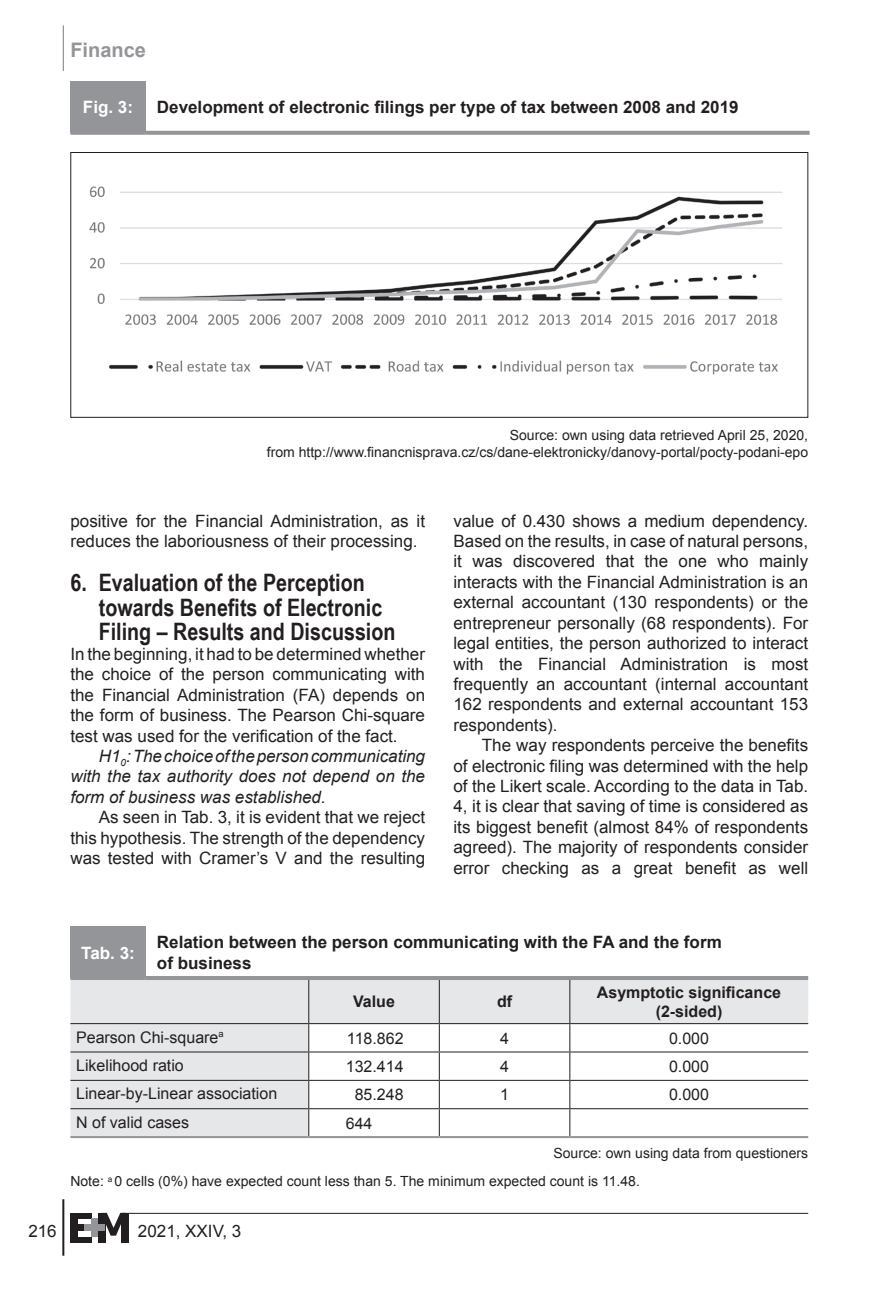
<style>
.page{position:relative;width:890px;height:1298px;background:#fff}
.page>*{position:absolute;margin:0;border:0;box-sizing:border-box;transform-origin:0 0}
.t1{font:700 24px/24px "Arial Narrow";color:#231f20}
.t2{font:700 20px "Arial";color:#939598}
.t3{font:17px/20.4px "Arial";color:#231f20;text-align:justify}
.t4{font:700 17px/20.4px "Arial";color:#231f20}
.t5{font:italic 17px/20.4px "Arial";color:#231f20;text-align:justify}
.t6{font:700 17px "Arial";color:#fff}
.t7{font:16px "Arial";color:#231f20}
.t8{font:700 16px/19.2px "Arial";color:#231f20;text-align:center}
.t9{font:14px/16.8px "Arial";color:#231f20;text-align:right}
</style>
<div class="page">
<hr style="left:62px;top:1199px;width:2px;height:56px;background:#231f20">
<hr style="left:122px;top:1212px;width:685px;height:1px;background:#231f20">
<div style="left:70px;top:1212px;width:22px;height:6px;background:#231f20"></div>
<div style="left:70px;top:1236px;width:22px;height:6px;background:#231f20"></div>
<div style="left:70px;top:1224px;width:15px;height:6px;background:#231f20"></div>
<div style="left:70px;top:1212px;width:8px;height:30px;background:#231f20"></div>
<div style="left:98px;top:1212px;width:7px;height:30px;background:#231f20"></div>
<div style="left:121px;top:1212px;width:8px;height:30px;background:#231f20"></div>
<svg style="left:101px;top:1212px;width:25px;height:23px"></svg>
<div style="left:92px;top:1218px;width:6px;height:18px;background:#939598"></div>
<div style="left:85px;top:1224px;width:20px;height:6px;background:#939598"></div>
<hr style="left:63px;top:26px;width:1px;height:45px;background:#939598">
<div style="left:70px;top:82px;width:75px;height:51px;background:#939598"></div>
<svg style="left:70px;top:133px;width:75px;height:2px"></svg>
<svg style="left:145px;top:131px;width:664px;height:4px;background:#989a9d"></svg>
<img style="left:89px;top:186px;width:693px;height:189px">
<div style="left:70px;top:152px;width:737px;height:266px;border:1px solid #231f20"></div>
<svg style="left:70px;top:979px;width:737px;height:156px;fill:#e6e7e9"></svg>
<hr style="left:308px;top:979px;width:1px;height:44px;background:#231f20">
<hr style="left:438px;top:979px;width:1px;height:44px;background:#231f20">
<hr style="left:569px;top:979px;width:1px;height:44px;background:#231f20">
<hr style="left:70px;top:1051px;width:238px;height:1px;background:#231f20">
<hr style="left:308px;top:1051px;width:131px;height:1px;background:#231f20">
<hr style="left:439px;top:1051px;width:130px;height:1px;background:#231f20">
<hr style="left:569px;top:1051px;width:238px;height:1px;background:#231f20">
<hr style="left:70px;top:1079px;width:238px;height:1px;background:#231f20">
<hr style="left:308px;top:1079px;width:131px;height:1px;background:#231f20">
<hr style="left:439px;top:1079px;width:130px;height:1px;background:#231f20">
<hr style="left:569px;top:1079px;width:238px;height:1px;background:#231f20">
<hr style="left:70px;top:1108px;width:238px;height:1px;background:#231f20">
<hr style="left:308px;top:1108px;width:131px;height:1px;background:#231f20">
<hr style="left:439px;top:1108px;width:130px;height:1px;background:#231f20">
<svg style="left:438px;top:1024px;width:1px;height:111px"></svg>
<hr style="left:569px;top:1108px;width:238px;height:1px;background:#231f20">
<svg style="left:569px;top:1024px;width:1px;height:111px"></svg>
<hr style="left:308px;top:1023px;width:131px;height:1px;background:#231f20">
<hr style="left:439px;top:1023px;width:130px;height:1px;background:#231f20">
<hr style="left:569px;top:1023px;width:238px;height:1px;background:#231f20">
<hr style="left:70px;top:1023px;width:238px;height:1px;background:#231f20">
<svg style="left:308px;top:1024px;width:1px;height:111px"></svg>
<hr style="left:70px;top:1135px;width:238px;height:2px;background:#939598">
<hr style="left:308px;top:1135px;width:131px;height:2px;background:#939598">
<hr style="left:439px;top:1135px;width:130px;height:2px;background:#939598">
<hr style="left:569px;top:1135px;width:238px;height:2px;background:#939598">
<div style="left:70px;top:926px;width:75px;height:51px;background:#939598"></div>
<hr style="left:70px;top:975px;width:75px;height:4px;background:#939598">
<svg style="left:145px;top:975px;width:662px;height:4px;fill:#939598"></svg>
<p class="t2" style="left:70px;top:36px;width:77px">Finance</p>
<p class="t6" style="left:83px;top:96px;width:52px">Fig. 3:</p>
<p class="t4" style="left:157px;top:98px;width:583px">Development of electronic filings per type of tax between 2008 and 2019</p>
<p class="t9" style="left:267px;top:427px;width:542px">Source: own using data retrieved April 25, 2020,<br>from http://www.financnisprava.cz/cs/dane-elektronicky/danovy-portal/pocty-podani-epo</p>
<p class="t3" style="left:70px;top:510px;width:356px">positive for the Financial Administration, as it reduces the laboriousness of their processing.</p>
<h1 class="t1" style="left:99px;top:570px;width:298px;text-indent:-28px">6. Evaluation of the Perception towards Benefits of Electronic<br>Filing – Results and Discussion</h1>
<p class="t3" style="left:70px;top:644px;width:356px">In the beginning, it had to be determined whether the choice of the person communicating with the Financial Administration (FA) depends on the form of business. The Pearson Chi-square test was used for the verification of the fact.</p>
<p class="t5" style="left:70px;top:746px;width:356px;text-indent:28px">H1<sub>0</sub>: The choice of the person communicating with the tax authority does not depend on the form of business was established.</p>
<p class="t3" style="left:70px;top:807px;width:356px;text-indent:28px">As seen in Tab. 3, it is evident that we reject this hypothesis. The strength of the dependency was tested with Cramer’s V and the resulting</p>
<p class="t3" style="left:453px;top:510px;width:356px">value of 0.430 shows a medium dependency.<br>Based on the results, in case of natural persons, it was discovered that the one who mainly interacts with the Financial Administration is an external accountant (130 respondents) or the entrepreneur personally (68 respondents). For legal entities, the person authorized to interact with the Financial Administration is most frequently an accountant (internal accountant 162 respondents and external accountant 153 respondents).</p>
<p class="t3" style="left:453px;top:735px;width:356px;text-indent:28px">The way respondents perceive the benefits of electronic filing was determined with the help of the Likert scale. According to the data in Tab.<br>4, it is clear that saving of time is considered as its biggest benefit (almost 84% of respondents agreed). The majority of respondents consider error checking as a great benefit as well</p>
<p class="t6" style="left:81px;top:941px;width:55px">Tab. 3:</p>
<p class="t4" style="left:157px;top:932px;width:566px">Relation between the person communicating with the FA and the form of business</p>
<p class="t8" style="left:353px;top:992px;width:43px">Value</p>
<p class="t8" style="left:496px;top:992px;width:17px">df</p>
<p class="t8" style="left:596px;top:982px;width:186px">Asymptotic significance (2-sided)</p>
<p class="t7" style="left:76px;top:1026px;width:149px">Pearson Chi-square<sup>a</sup></p>
<p class="t7" style="left:347px;top:1027px;width:58px">118.862</p>
<p class="t7" style="left:500px;top:1027px;width:10px">4</p>
<p class="t7" style="left:668px;top:1027px;width:42px">0.000</p>
<p class="t7" style="left:76px;top:1054px;width:109px">Likelihood ratio</p>
<p class="t7" style="left:345px;top:1055px;width:59px">132.414</p>
<p class="t7" style="left:500px;top:1055px;width:10px">4</p>
<p class="t7" style="left:668px;top:1055px;width:42px">0.000</p>
<p class="t7" style="left:76px;top:1083px;width:202px">Linear-by-Linear association</p>
<p class="t7" style="left:354px;top:1084px;width:50px">85.248</p>
<p class="t7" style="left:500px;top:1084px;width:10px">1</p>
<p class="t7" style="left:668px;top:1084px;width:42px">0.000</p>
<p class="t7" style="left:76px;top:1111px;width:114px">N of valid cases</p>
<p class="t7" style="left:345px;top:1112px;width:28px">644</p>
<p class="t9" style="left:70px;top:1139px;width:738px;line-height:28.2px;text-align:left;text-indent:483px">Source: own using data from questioners<br>Note: <sup>a</sup> 0 cells (0%) have expected count less than 5. The minimum expected count is 11.48.</p>
<p class="t3" style="left:28px;top:1220px;width:30px">216</p>
<p class="t3" style="left:138px;top:1220px;width:105px">2021, XXIV, 3</p>
</div>
